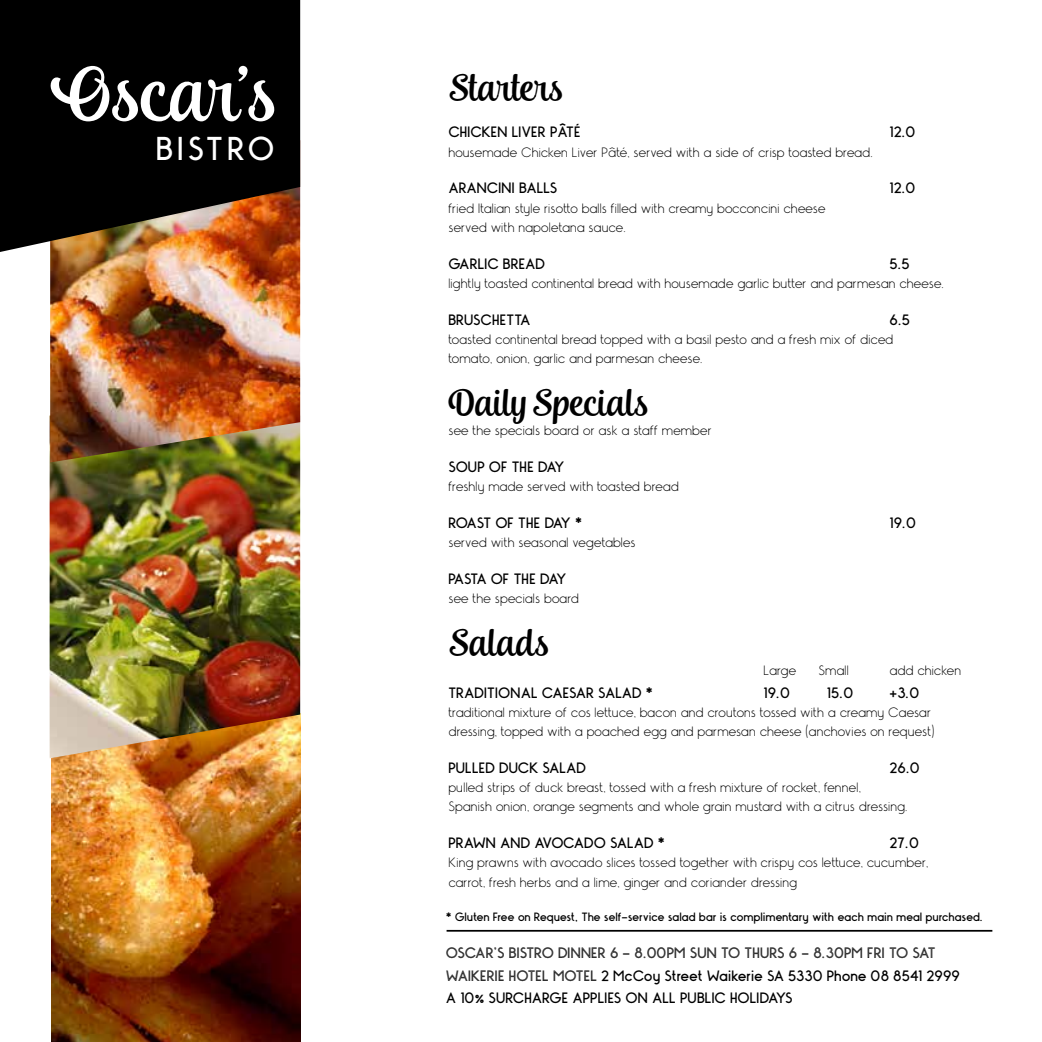
<style>
.page{position:relative;width:1042px;height:1042px;background:#fff}
.page>*{position:absolute;margin:0;border:0;box-sizing:border-box;transform-origin:0 0}
.t1{font:78.75px "Andalusia";color:#fff}
.t2{font:38.5px "Andalusia";color:#000}
.t3{font:700 38.5px "Monopoly";letter-spacing:.09em;color:#fff}
.t4{font:700 17.5px/22.8px "Monopoly";color:#000}
.t5{font:17.5px "Monopoly Inline";color:#000}
.t6{font:700 17.5px "Monopoly";letter-spacing:-.04em;color:#000}
.t7{font:700 17.5px "Monopoly";letter-spacing:-.055em;color:#000}
.t8{font:300 15.75px/19.2px "Monopoly";letter-spacing:-.01em;color:#000}
.t9{font:700 14px "Monopoly";letter-spacing:-.01em;color:#000}
.s1{font-family:"Monopoly Inline";font-weight:400}
</style>
<div class="page">
<img style="left:51px;top:758px;width:249px;height:284px">
<img style="left:50px;top:462px;width:250px;height:296px">
<img style="left:50px;top:255px;width:250px;height:207px">
<hr style="left:446px;top:930px;width:546px;height:1px;background:#000">
<svg style="left:0;top:0;width:300px;height:255px;background:#1a1008"></svg>
<h1 class="t1" style="left:52px;top:48px;width:226px">Oscar’s</h1>
<h2 class="t3" style="left:157px;top:124px;width:120px">BISTRO</h2>
<h2 class="t2" style="left:449px;top:65px;width:116px">Starters</h2>
<p class="t4" style="left:449px;top:120px;width:134px">CHICKEN LIVER PÂTÉ</p>
<p class="t4" style="left:890px;top:120px;width:28px">12.0</p>
<p class="t8" style="left:449px;top:143px;width:426px">housemade Chicken Liver Pâté, served with a side of crisp toasted bread.</p>
<p class="t4" style="left:449px;top:176px;width:111px">ARANCINI BALLS</p>
<p class="t4" style="left:890px;top:176px;width:28px">12.0</p>
<p class="t8" style="left:449px;top:199px;width:379px">fried Italian style risotto balls filled with creamy bocconcini cheese served with napoletana sauce.</p>
<p class="t4" style="left:449px;top:251px;width:98px">GARLIC BREAD</p>
<p class="t4" style="left:890px;top:251px;width:22px">5.5</p>
<p class="t8" style="left:449px;top:274px;width:497px">lightly toasted continental bread with housemade garlic butter and parmesan cheese.</p>
<p class="t4" style="left:449px;top:307px;width:84px">BRUSCHETTA</p>
<p class="t4" style="left:890px;top:307px;width:22px">6.5</p>
<p class="t8" style="left:449px;top:330px;width:447px">toasted continental bread topped with a basil pesto and a fresh mix of diced tomato, onion, garlic and parmesan cheese.</p>
<h2 class="t2" style="left:449px;top:380px;width:201px">Daily Specials</h2>
<p class="t8" style="left:449px;top:421px;width:265px">see the specials board or ask a staff member</p>
<p class="t4" style="left:449px;top:454px;width:118px">SOUP OF THE DAY</p>
<p class="t8" style="left:449px;top:477px;width:232px">freshly made served with toasted bread</p>
<p class="t6" style="left:449px;top:511px;width:135px">ROAST OF THE DAY *</p>
<p class="t4" style="left:890px;top:510px;width:28px">19.0</p>
<p class="t8" style="left:449px;top:533px;width:189px">served with seasonal vegetables</p>
<p class="t7" style="left:449px;top:567px;width:120px">PASTA OF THE DAY</p>
<p class="t8" style="left:449px;top:589px;width:132px">see the specials board</p>
<h2 class="t2" style="left:449px;top:620px;width:102px">Salads</h2>
<p class="t8" style="left:764px;top:661px;width:34px">Large</p>
<p class="t8" style="left:819px;top:661px;width:32px">Small</p>
<p class="t8" style="left:890px;top:661px;width:73px">add chicken</p>
<p class="t4" style="left:449px;top:680px;width:206px">TRADITIONAL CAESAR SALAD *</p>
<p class="t4" style="left:764px;top:680px;width:28px">19.0</p>
<p class="t4" style="left:827px;top:680px;width:28px">15.0</p>
<p class="t4" style="left:890px;top:680px;width:32px">+3.0</p>
<p class="t8" style="left:449px;top:703px;width:488px">traditional mixture of cos lettuce, bacon and croutons tossed with a creamy Caesar dressing, topped with a poached egg and parmesan cheese (anchovies on request)</p>
<p class="t4" style="left:449px;top:755px;width:139px">PULLED DUCK SALAD</p>
<p class="t4" style="left:890px;top:755px;width:32px">26.0</p>
<p class="t8" style="left:449px;top:778px;width:461px">pulled strips of duck breast, tossed with a fresh mixture of rocket, fennel,<br>Spanish onion, orange segments and whole grain mustard with a citrus dressing.</p>
<p class="t4" style="left:449px;top:831px;width:218px">PRAWN AND AVOCADO SALAD *</p>
<p class="t4" style="left:890px;top:831px;width:31px">27.0</p>
<p class="t8" style="left:449px;top:853px;width:482px">King prawns with avocado slices tossed together with crispy cos lettuce, cucumber, carrot, fresh herbs and a lime, ginger and coriander dressing</p>
<p class="t9" style="left:446px;top:908px;width:538px">* Gluten Free on Request, The self-service salad bar is complimentary with each main meal purchased.</p>
<p class="t5" style="left:446px;top:944px;width:491px">OSCAR’S BISTRO DINNER 6 - 8.00PM SUN TO THURS 6 - 8.30PM FRI TO SAT</p>
<p class="t4" style="left:446px;top:963px;width:516px"><span class="s1">WAIKERIE HOTEL MOTEL</span> 2 McCoy Street Waikerie SA 5330 Phone 08 8541 2999<br>A 10% SURCHARGE APPLIES ON ALL PUBLIC HOLIDAYS</p>
</div>
